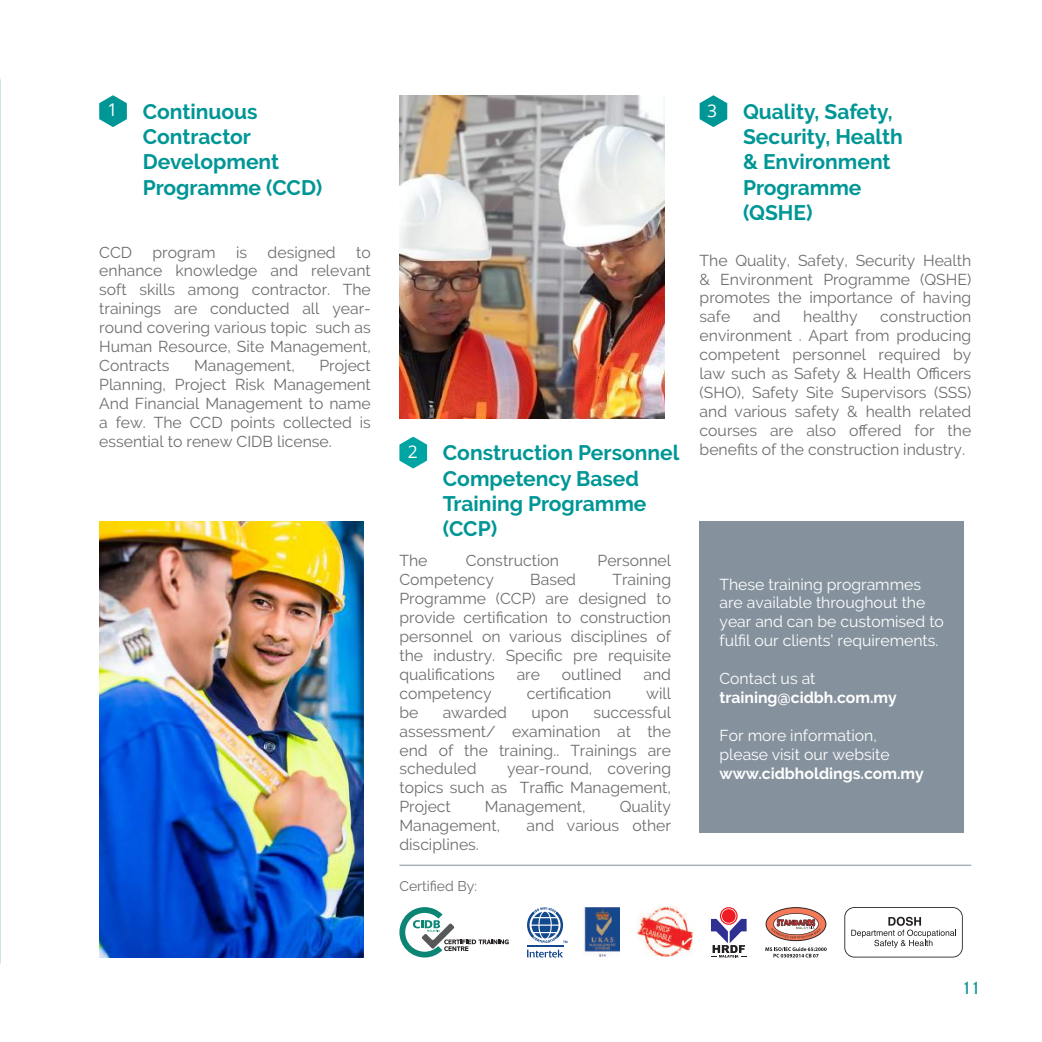
<style>
.page{position:relative;width:1042px;height:1042px;background:#fff}
.page>*{position:absolute;margin:0;border:0;box-sizing:border-box;transform-origin:0 0}
.t1{font:700 21px/25.2px "Raleway";color:#009696}
.t2{font:17.5px "Open Sans";color:#fff}
.t3{font:700 17.5px "Bebas Neue";color:#1e9a9b}
.t4{font:15.75px/18.9px "Raleway";color:#6c6d70;text-align:justify}
.t5{font:15.75px/18.9px "Raleway";color:#fff}
.t6{font:700 15.75px "Raleway";color:#fff}
.t7{font:14px "Raleway";color:#6c6d70}
</style>
<div class="page">
<svg style="left:99px;top:95px;width:28px;height:32px"></svg>
<img style="left:99px;top:521px;width:265px;height:436px">
<svg style="left:399px;top:437px;width:28px;height:31px"></svg>
<img style="left:399px;top:95px;width:265px;height:323px">
<svg style="left:699px;top:95px;width:28px;height:32px"></svg>
<img style="left:0;top:79px;width:1px;height:884px">
<hr style="left:399px;top:865px;width:572px;height:1px;background:#85929d">
<div style="left:699px;top:521px;width:265px;height:311px;background:#85929d"></div>
<svg style="left:399px;top:907px;width:110px;height:50px"></svg>
<img style="left:637px;top:907px;width:55px;height:50px">
<img style="left:584px;top:907px;width:35px;height:50px">
<svg style="left:527px;top:949px;width:36px;height:8px"></svg>
<hr style="left:527px;top:945px;width:36px;height:2px;background:#12488c">
<svg style="left:527px;top:907px;width:40px;height:36px"></svg>
<svg style="left:711px;top:907px;width:35px;height:50px"></svg>
<svg style="left:844px;top:907px;width:119px;height:50px"></svg>
<svg style="left:765px;top:947px;width:61px;height:10px"></svg>
<svg style="left:765px;top:907px;width:61px;height:34px"></svg>
<p class="t2" style="left:108px;top:98px;width:12px">1</p>
<h1 class="t1" style="left:143px;top:99px;width:181px">Continuous<br>Contractor<br>Development<br>Programme (CCD)</h1>
<p class="t4" style="left:99px;top:242px;width:34px">CCD</p>
<p class="t4" style="left:153px;top:242px;width:64px">program</p>
<p class="t4" style="left:236px;top:242px;width:13px">is</p>
<p class="t4" style="left:268px;top:242px;width:70px">designed</p>
<p class="t4" style="left:99px;top:242px;width:273px;text-indent:257px">to enhance knowledge and relevant soft skills among contractor. The trainings are conducted all year&shy;round covering various topic such as Human Resource, Site Management, Contracts</p>
<p class="t4" style="left:99px;top:356px;width:273px;text-indent:220px">Project Planning, Project Risk Management And Financial Management to name a few. The CCD points collected is essential to renew CIDB license.</p>
<p class="t4" style="left:194px;top:356px;width:102px">Management,</p>
<p class="t2" style="left:408px;top:439px;width:12px">2</p>
<h1 class="t1" style="left:443px;top:440px;width:238px">Construction Personnel<br>Competency Based<br>Training Programme (CCP)</h1>
<p class="t4" style="left:399px;top:551px;width:30px">The</p>
<p class="t4" style="left:466px;top:551px;width:95px">Construction</p>
<p class="t4" style="left:597px;top:551px;width:75px">Personnel</p>
<p class="t4" style="left:399px;top:570px;width:96px">Competency</p>
<p class="t4" style="left:530px;top:570px;width:47px">Based</p>
<p class="t4" style="left:399px;top:570px;width:273px;text-indent:213px">Training Programme (CCP) are designed to provide certification to construction personnel on various disciplines of the industry. Specific pre requisite qualifications</p>
<p class="t4" style="left:517px;top:665px;width:25px">are</p>
<p class="t4" style="left:562px;top:665px;width:61px">outlined</p>
<p class="t4" style="left:643px;top:665px;width:29px">and</p>
<p class="t4" style="left:399px;top:684px;width:94px">competency</p>
<p class="t4" style="left:527px;top:684px;width:86px">certification</p>
<p class="t4" style="left:646px;top:684px;width:26px">will</p>
<p class="t4" style="left:399px;top:702px;width:20px">be</p>
<p class="t4" style="left:443px;top:702px;width:66px">awarded</p>
<p class="t4" style="left:531px;top:702px;width:39px">upon</p>
<p class="t4" style="left:399px;top:702px;width:273px;text-indent:194px">successful assessment/ examination at the end of the training.. Trainings are scheduled</p>
<p class="t4" style="left:399px;top:759px;width:273px;text-indent:108px">year-round, covering topics such as Traffic Management, Project</p>
<p class="t4" style="left:485px;top:797px;width:102px">Management,</p>
<p class="t4" style="left:620px;top:797px;width:53px">Quality</p>
<p class="t4" style="left:399px;top:816px;width:102px">Management,</p>
<p class="t4" style="left:527px;top:816px;width:146px">and various other</p>
<p class="t4" style="left:399px;top:835px;width:81px">disciplines.</p>
<p class="t7" style="left:399px;top:878px;width:79px">Certified By:</p>
<p class="t2" style="left:707px;top:99px;width:12px">3</p>
<h1 class="t1" style="left:743px;top:99px;width:161px">Quality, Safety,<br>Security, Health &amp; Environment<br>Programme (QSHE)</h1>
<p class="t4" style="left:699px;top:251px;width:273px">The Quality, Safety, Security Health &amp; Environment Programme (QSHE) promotes the importance of having safe</p>
<p class="t4" style="left:699px;top:307px;width:273px;text-indent:181px">construction environment . Apart from producing competent personnel required by law such as Safety &amp; Health Officers (SHO), Safety Site Supervisors (SSS) and various safety &amp; health related courses are also offered for the benefits of the construction industry.</p>
<p class="t4" style="left:753px;top:307px;width:29px">and</p>
<p class="t4" style="left:803px;top:307px;width:56px">healthy</p>
<p class="t5" style="left:719px;top:574px;width:226px">These training programmes are available throughout the year and can be customised to fulfil our clients’ requirements.</p>
<p class="t5" style="left:719px;top:669px;width:98px">Contact us at</p>
<p class="t6" style="left:719px;top:688px;width:179px">training@cidbh.com.my</p>
<p class="t5" style="left:719px;top:726px;width:172px">For more information, please visit our website</p>
<p class="t6" style="left:719px;top:764px;width:206px">www.cidbholdings.com.my</p>
<p class="t3" style="left:963px;top:978px;width:17px">11</p>
</div>
